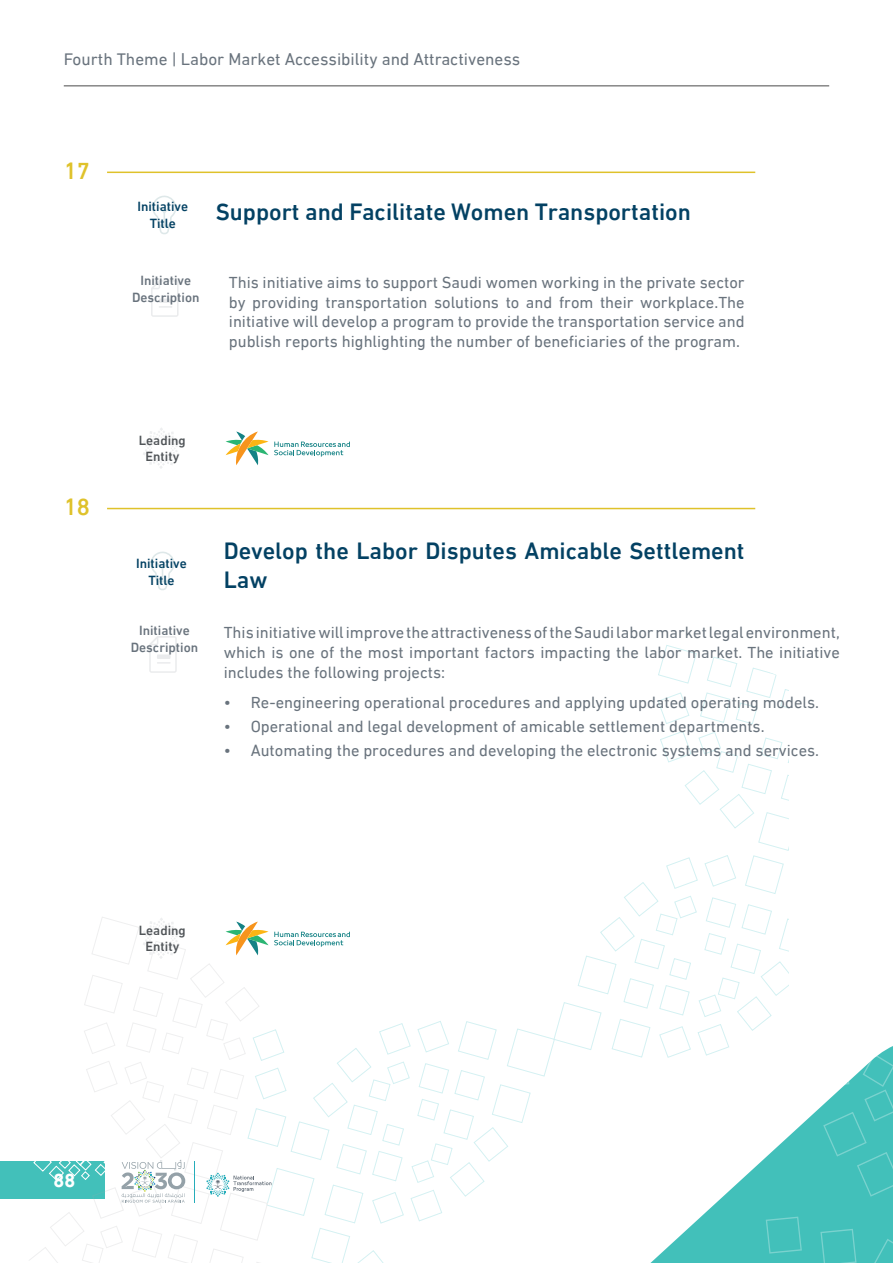
<style>
.page{position:relative;width:893px;height:1263px;background:#fff}
.page>*{position:absolute;margin:0;border:0;box-sizing:border-box;transform-origin:0 0}
.t1{font:500 24px/28.8px "DIN Next LT Arabic";color:#034163}
.t2{font:500 24px "DIN Next LT Arabic";color:#dfc22b}
.t3{font:700 19.5px "DIN Next LT Arabic";color:#fff}
.t4{font:17.25px "DIN Next LT Arabic";color:#69737d}
.t5{font:16.5px/19.8px "DIN Next LT Arabic";color:#69737d;text-align:justify}
.t6{font:500 13.5px/16.6px "DIN Next LT Arabic";color:#69737d;text-align:center}
.t7{font:500 13.5px/16.6px "DIN Next LT Arabic";color:#034163;text-align:center}
.t8{font:500 13.5px/16.6px "DIN Next LT Arabic";color:#515559;text-align:center}
</style>
<div class="page">
<div style="left:0;top:1162px;width:104px;height:37px;background:#42c0ba"></div>
<svg style="left:451px;top:1021px;width:41px;height:176px"></svg>
<svg style="left:26px;top:917px;width:425px;height:345px"></svg>
<svg style="left:557px;top:645px;width:231px;height:381px"></svg>
<hr style="left:64px;top:85px;width:765px;height:2px;background:#878787">
<svg style="left:206px;top:1172px;width:65px;height:25px"></svg>
<svg style="left:122px;top:1160px;width:63px;height:43px"></svg>
<hr style="left:194px;top:1161px;width:1px;height:42px;background:#26adba">
<hr style="left:107px;top:172px;width:648px;height:1px;background:#dfc22b">
<hr style="left:107px;top:508px;width:648px;height:1px;background:#dfc22b">
<svg style="left:492px;top:1026px;width:401px;height:237px"></svg>
<svg style="left:813px;top:1026px;width:80px;height:171px"></svg>
<svg style="left:867px;top:1239px;width:26px;height:24px"></svg>
<svg style="left:820px;top:1229px;width:36px;height:34px"></svg>
<svg style="left:766px;top:1216px;width:36px;height:37px"></svg>
<svg style="left:152px;top:195px;width:25px;height:39px"></svg>
<svg style="left:151px;top:280px;width:28px;height:37px"></svg>
<svg style="left:150px;top:551px;width:25px;height:39px"></svg>
<svg style="left:149px;top:636px;width:28px;height:37px"></svg>
<svg style="left:143px;top:428px;width:37px;height:40px"></svg>
<svg style="left:226px;top:431px;width:124px;height:34px"></svg>
<svg style="left:143px;top:917px;width:37px;height:42px"></svg>
<svg style="left:226px;top:921px;width:124px;height:34px"></svg>
<p class="t4" style="left:64px;top:49px;width:458px">Fourth Theme | Labor Market Accessibility and Attractiveness</p>
<h1 class="t2" style="left:64px;top:157px;width:28px">17</h1>
<h1 class="t2" style="left:64px;top:493px;width:28px">18</h1>
<p class="t7" style="left:137px;top:198px;width:52px">Initiative<br>Title</p>
<h1 class="t1" style="left:216px;top:197px;width:477px">Support and Facilitate Women Transportation</h1>
<p class="t6" style="left:132px;top:272px;width:69px">Initiative<br>Description</p>
<p class="t5" style="left:229px;top:272px;width:517px">This initiative aims to support Saudi women working in the private sector by providing transportation solutions to and from their workplace.The initiative will develop a program to provide the transportation service and publish reports highlighting the number of beneficiaries of the program.</p>
<p class="t8" style="left:139px;top:432px;width:48px">Leading<br>Entity</p>
<p class="t7" style="left:136px;top:555px;width:52px">Initiative<br>Title</p>
<p class="t6" style="left:131px;top:622px;width:69px">Initiative<br>Description</p>
<h1 class="t1" style="left:224px;top:537px;width:522px">Develop the Labor Disputes Amicable Settlement<br>Law</h1>
<p class="t5" style="left:224px;top:623px;width:618px">This initiative will improve the attractiveness of the Saudi labor market legal environment, which is one of the most important factors impacting the labor market. The initiative includes the following projects:</p>
<p class="t5" style="left:224px;top:692px;width:597px">• Re-engineering operational procedures and applying updated operating models.</p>
<p class="t5" style="left:224px;top:716px;width:542px">• Operational and legal development of amicable settlement departments.</p>
<p class="t5" style="left:224px;top:740px;width:597px">• Automating the procedures and developing the electronic systems and services.</p>
<p class="t8" style="left:139px;top:922px;width:48px">Leading<br>Entity</p>
<p class="t3" style="left:54px;top:1168px;width:23px">88</p>
</div>
